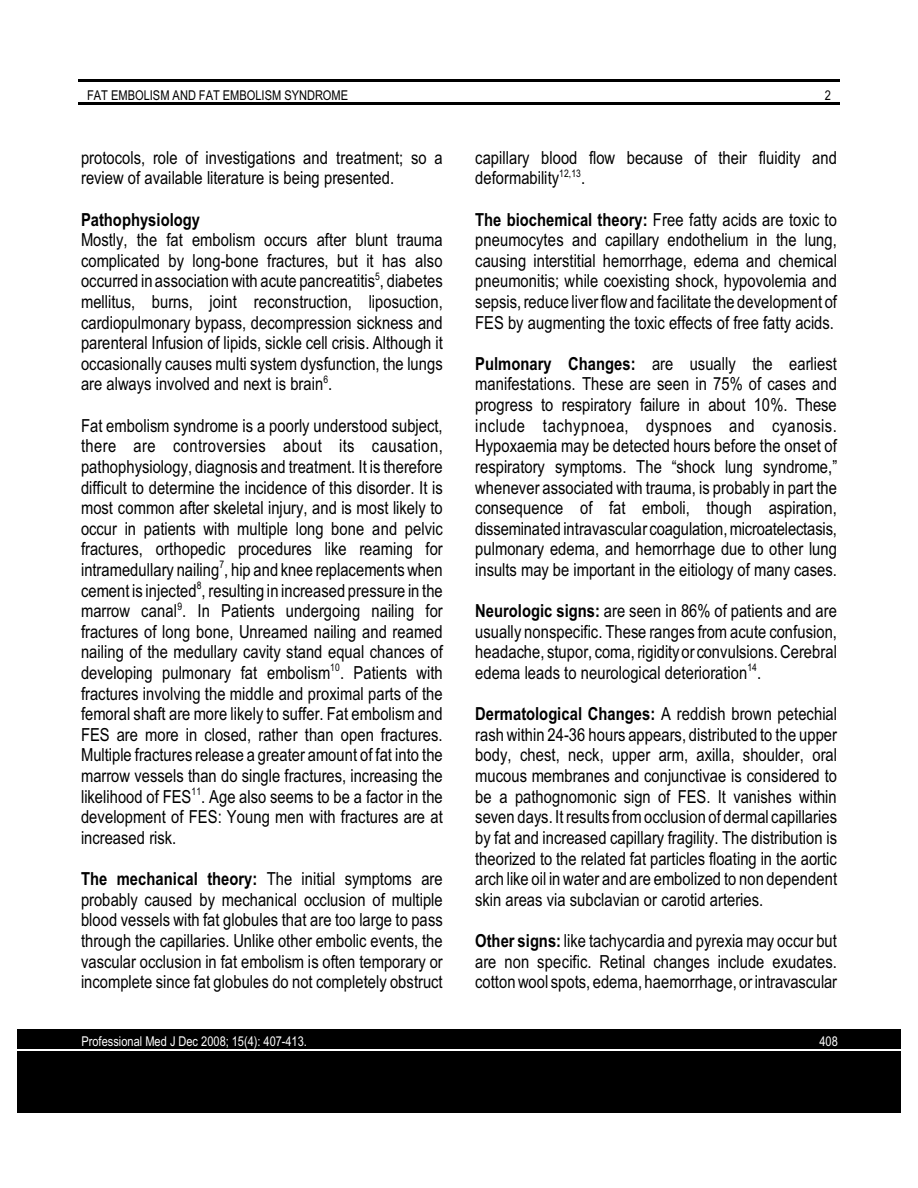
<style>
.page{position:relative;width:918px;height:1188px;background:#fff}
.page>*{position:absolute;margin:0;border:0;box-sizing:border-box;transform-origin:0 0}
.t1{font:18px/20.5px "Arial Narrow";letter-spacing:.005em;color:#000;text-align:justify}
.t2{font:700 18px "Arial Narrow";color:#000}
.t3{font:13.5px "Arial Narrow";color:#fff}
.t4{font:13.5px "Arial Narrow";color:#000}
.t5{font:10.5px "Arial Narrow";letter-spacing:.015em;color:#000}
.s1{font-weight:700}
</style>
<div class="page">
<hr style="left:78px;top:79px;width:762px;height:3px;background:#000">
<hr style="left:78px;top:102px;width:762px;height:3px;background:#000">
<div style="left:17px;top:1029px;width:884px;height:21px;background:#000"></div>
<div style="left:17px;top:1051px;width:884px;height:21px;background:#000"></div>
<div style="left:17px;top:1072px;width:884px;height:20px;background:#000"></div>
<div style="left:17px;top:1093px;width:884px;height:20px;background:#000"></div>
<p class="t4" style="left:87px;top:90px;width:263px">FAT EMBOLISM AND FAT EMBOLISM SYNDROME</p>
<p class="t4" style="left:825px;top:90px;width:8px">2</p>
<p class="t1" style="left:81px;top:149px;width:363px">protocols, role of investigations and treatment; so a review of available literature is being presented.</p>
<p class="t2" style="left:81px;top:213px;width:121px">Pathophysiology</p>
<p class="t1" style="left:81px;top:231px;width:363px">Mostly, the fat embolism occurs after blunt trauma complicated by long-bone fractures, but it has also occurred in association with acute pancreatitis , diabetes</p>
<p class="t5" style="left:375px;top:272px;width:6px">5</p>
<p class="t1" style="left:81px;top:293px;width:363px">mellitus, burns, joint reconstruction, liposuction, cardiopulmonary bypass, decompression sickness and parenteral Infusion of lipids, sickle cell crisis. Although it occasionally causes multi system dysfunction, the lungs are always involved and next is brain .<sup>6</sup></p>
<p class="t1" style="left:81px;top:417px;width:363px">Fat embolism syndrome is a poorly understood subject, there are controversies about its causation, pathophysiology, diagnosis and treatment. It is therefore difficult to determine the incidence of this disorder. It is most common after skeletal injury, and is most likely to occur in patients with multiple long bone and pelvic fractures, orthopedic procedures like reaming for intramedullary nailing , hip and knee replacements when</p>
<p class="t5" style="left:219px;top:561px;width:6px">7</p>
<p class="t1" style="left:81px;top:582px;width:363px">cement is injected , resulting in increased pressure in the</p>
<p class="t5" style="left:197px;top:581px;width:6px">8</p>
<p class="t1" style="left:81px;top:602px;width:363px">marrow canal . In Patients undergoing nailing for</p>
<p class="t5" style="left:177px;top:602px;width:6px">9</p>
<p class="t1" style="left:81px;top:623px;width:363px">fractures of long bone, Unreamed nailing and reamed nailing of the medullary cavity stand equal chances of developing pulmonary fat embolism . Patients with</p>
<p class="t5" style="left:330px;top:664px;width:11px">10</p>
<p class="t1" style="left:81px;top:685px;width:363px">fractures involving the middle and proximal parts of the femoral shaft are more likely to suffer. Fat embolism and FES are more in closed, rather than open fractures.<br>Multiple fractures release a greater amount of fat into the marrow vessels than do single fractures, increasing the likelihood of FES . Age also seems to be a factor in the</p>
<p class="t5" style="left:192px;top:787px;width:11px">11</p>
<p class="t1" style="left:81px;top:808px;width:363px">development of FES: Young men with fractures are at increased risk.</p>
<p class="t1" style="left:81px;top:870px;width:363px"><span class="s1">The mechanical theory:</span> The initial symptoms are probably caused by mechanical occlusion of multiple blood vessels with fat globules that are too large to pass through the capillaries. Unlike other embolic events, the vascular occlusion in fat embolism is often temporary or incomplete since fat globules do not completely obstruct</p>
<p class="t1" style="left:475px;top:149px;width:363px">capillary blood flow because of their fluidity and deformability .</p>
<p class="t5" style="left:559px;top:169px;width:23px">12,13</p>
<p class="t1" style="left:475px;top:211px;width:363px"><span class="s1">The biochemical theory:</span> Free fatty acids are toxic to pneumocytes and capillary endothelium in the lung, causing interstitial hemorrhage, edema and chemical pneumonitis; while coexisting shock, hypovolemia and sepsis, reduce liver flow and facilitate the development of FES by augmenting the toxic effects of free fatty acids.</p>
<p class="t1" style="left:475px;top:355px;width:364px"><span class="s1">Pulmonary Changes:</span> are usually the earliest manifestations. These are seen in 75% of cases and progress to respiratory failure in about 10%. These include tachypnoea, dyspnoes and cyanosis.<br>Hypoxaemia may be detected hours before the onset of respiratory symptoms. The “shock lung syndrome,” whenever associated with trauma, is probably in part the consequence of fat emboli, though aspiration, disseminated intravascular coagulation, microatelectasis, pulmonary edema, and hemorrhage due to other lung insults may be important in the eitiology of many cases.</p>
<p class="t1" style="left:475px;top:602px;width:363px"><span class="s1">Neurologic signs:</span> are seen in 86% of patients and are usually nonspecific. These ranges from acute confusion, headache, stupor, coma, rigidity or convulsions. Cerebral edema leads to neurological deterioration .<sup>14</sup></p>
<p class="t1" style="left:475px;top:705px;width:363px"><span class="s1">Dermatological Changes:</span> A reddish brown petechial rash within 24-36 hours appears, distributed to the upper body, chest, neck, upper arm, axilla, shoulder, oral mucous membranes and conjunctivae is considered to be a pathognomonic sign of FES. It vanishes within seven days. It results from occlusion of dermal capillaries by fat and increased capillary fragility. The distribution is theorized to the related fat particles floating in the aortic arch like oil in water and are embolized to non dependent skin areas via subclavian or carotid arteries.</p>
<p class="t1" style="left:475px;top:932px;width:363px"><span class="s1">Other signs:</span> like tachycardia and pyrexia may occur but are non specific. Retinal changes include exudates. cotton wool spots, edema, haemorrhage, or intravascular</p>
<p class="t3" style="left:82px;top:1036px;width:227px">Professional Med J Dec 2008; 15(4): 407-413.</p>
<p class="t3" style="left:819px;top:1036px;width:20px">408</p>
</div>
